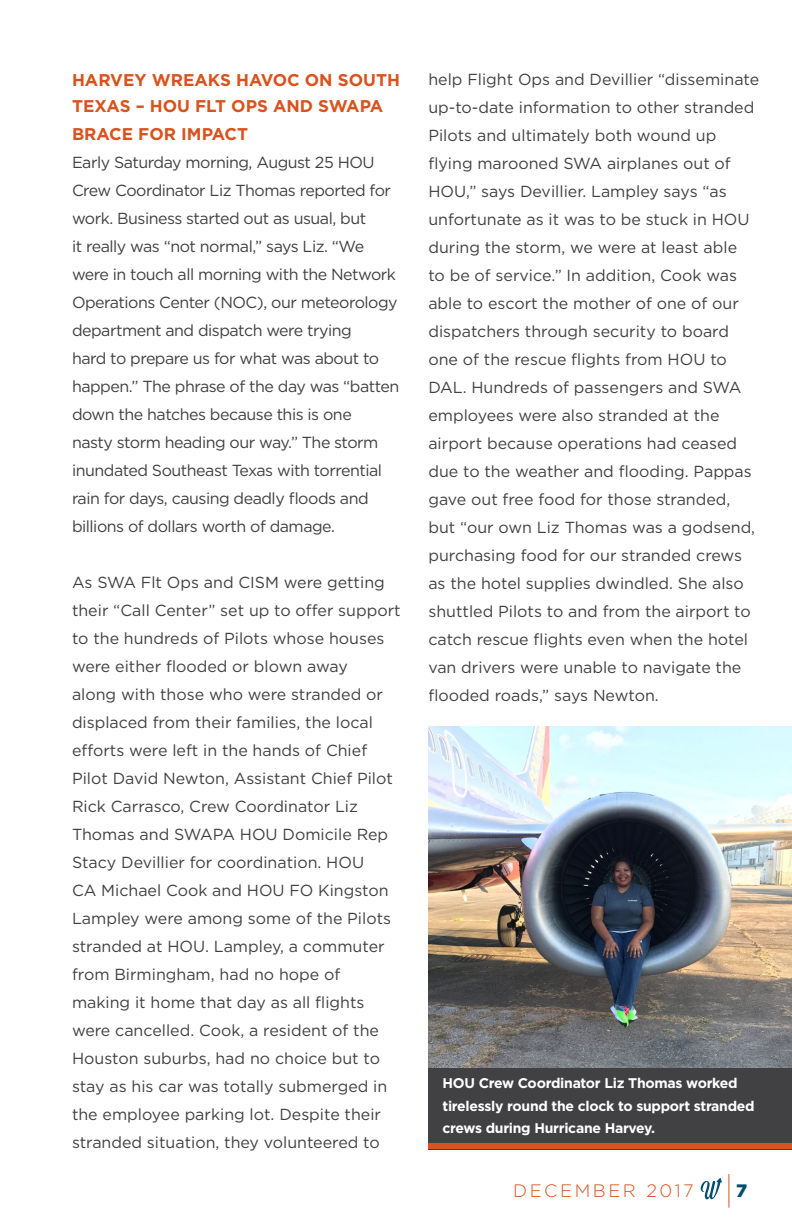
<style>
.page{position:relative;width:792px;height:1224px;background:#fff}
.page>*{position:absolute;margin:0;border:0;box-sizing:border-box;transform-origin:0 0}
.t1{font:300 18px "Gotham";letter-spacing:.14em;color:#d9531e}
.t2{font:900 18px "Gotham";color:#014f6e}
.t3{font:700 17px/26px "Gotham";color:#d9531e}
.t4{font:16px/28px "Gotham";color:#414042}
.t5{font:16px/28px "Gotham";letter-spacing:-.03em;color:#414042}
.t6{font:700 14px/22.4px "Gotham";letter-spacing:-.02em;color:#fff}
</style>
<div class="page">
<svg style="left:701px;top:1178px;width:21px;height:21px"></svg>
<hr style="left:729px;top:1174px;width:1px;height:34px;background:#d9531e">
<img style="left:428px;top:726px;width:364px;height:424px">
<div style="left:428px;top:1068px;width:364px;height:81px;background:#414042"></div>
<div style="left:428px;top:1144px;width:364px;height:5px;background:#d9531e"></div>
<p class="t3" style="left:72px;top:67px;width:329px">HARVEY WREAKS HAVOC ON SOUTH<br>TEXAS – HOU FLT OPS AND SWAPA</p>
<p class="t3" style="left:72px;top:121px;width:178px">BRACE FOR IMPACT</p>
<p class="t5" style="left:72px;top:148px;width:329px">Early Saturday morning, August 25 HOU Crew Coordinator Liz Thomas reported for work. Business started out as usual, but<br>it really was “not normal,” says Liz. “We were in touch all morning with the Network Operations Center (NOC), our meteorology department and dispatch were trying<br>hard to prepare us for what was about to happen.” The phrase of the day was “batten down the hatches because this is one<br>nasty storm heading our way.” The storm inundated Southeast Texas with torrential rain for days, causing deadly floods and billions of dollars worth of damage.</p>
<p class="t4" style="left:72px;top:568px;width:330px">As SWA Flt Ops and CISM were getting their “Call Center” set up to offer support to the hundreds of Pilots whose houses were either flooded or blown away<br>along with those who were stranded or displaced from their families, the local efforts were left in the hands of Chief Pilot David Newton, Assistant Chief Pilot Rick Carrasco, Crew Coordinator Liz Thomas and SWAPA HOU Domicile Rep Stacy Devillier for coordination. HOU<br>CA Michael Cook and HOU FO Kingston Lampley were among some of the Pilots stranded at HOU. Lampley, a commuter from Birmingham, had no hope of making it home that day as all flights were cancelled. Cook, a resident of the Houston suburbs, had no choice but to stay as his car was totally submerged in the employee parking lot. Despite their stranded situation, they volunteered to</p>
<p class="t4" style="left:428px;top:65px;width:332px">help Flight Ops and Devillier “disseminate up-to-date information to other stranded Pilots and ultimately both wound up flying marooned SWA airplanes out of HOU,” says Devillier. Lampley says “as unfortunate as it was to be stuck in HOU during the storm, we were at least able<br>to be of service.” In addition, Cook was able to escort the mother of one of our dispatchers through security to board one of the rescue flights from HOU to DAL. Hundreds of passengers and SWA employees were also stranded at the airport because operations had ceased due to the weather and flooding. Pappas gave out free food for those stranded, but “our own Liz Thomas was a godsend, purchasing food for our stranded crews as the hotel supplies dwindled. She also shuttled Pilots to and from the airport to catch rescue flights even when the hotel van drivers were unable to navigate the flooded roads,” says Newton.</p>
<p class="t6" style="left:442px;top:1072px;width:314px">HOU Crew Coordinator Liz Thomas worked tirelessly round the clock to support stranded crews during Hurricane Harvey.</p>
<p class="t1" style="left:513px;top:1181px;width:182px">DECEMBER 2017</p>
<p class="t2" style="left:736px;top:1180px;width:13px">7</p>
</div>
